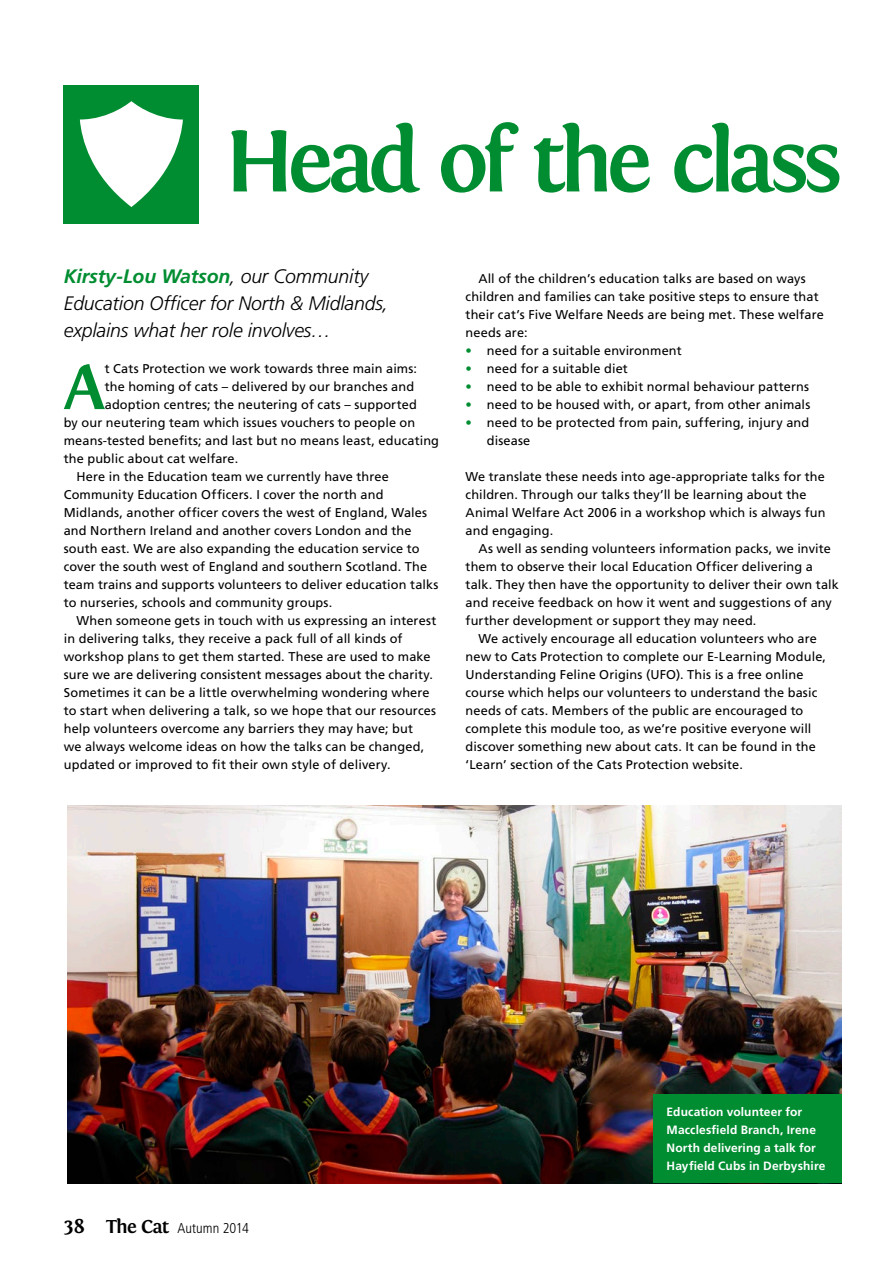
<style>
.page{position:relative;width:893px;height:1263px;background:#fff}
.page>*{position:absolute;margin:0;border:0;box-sizing:border-box;transform-origin:0 0}
.t1{font:700 90.45px "Fontin";letter-spacing:-.07em;color:#008d31}
.t2{font:700 65.85px "Fontin";color:#008d31}
.t3{font:italic 300 19.5px/27px "Frutiger";letter-spacing:-.01em;color:#000}
.t4{font:300 condensed 14.25px "Frutiger";color:#000}
.t5{font:12.75px/18px "Frutiger";letter-spacing:.01em;color:#000}
.t6{font:700 12px/18px "Frutiger";letter-spacing:.01em;color:#fff}
.s1{font-weight:700;color:#008d31}
.s2{color:#008d31}
.s3{font-family:"Fontin";font-weight:700;font-stretch:normal;font-size:21px}
.s4{font-family:"Fontin";font-weight:700;font-stretch:normal;font-size:19.5px}
</style>
<div class="page">
<img style="left:67px;top:805px;width:775px;height:378px">
<div style="left:654px;top:1094px;width:188px;height:89px;background:#008d31"></div>
<div style="left:64px;top:85px;width:135px;height:138px;background:#008d31"></div>
<svg style="left:80px;top:101px;width:103px;height:106px"></svg>
<h1 class="t1" style="left:225px;top:111px;width:619px">Head of the class</h1>
<h3 class="t3" style="left:64px;top:263px;width:326px"><span class="s1">Kirsty-Lou Watson</span>, our Community<br>Education Officer for North &amp; Midlands, explains what her role involves…</h3>
<h2 class="t2" style="left:64px;top:350px;width:42px">A</h2>
<p class="t5" style="left:105px;top:359px;width:314px">t Cats Protection we work towards three main aims:</p>
<p class="t5" style="left:105px;top:377px;width:311px">the homing of cats – delivered by our branches and</p>
<p class="t5" style="left:105px;top:396px;width:314px">adoption centres; the neutering of cats – supported</p>
<p class="t5" style="left:64px;top:414px;width:353px">by our neutering team which issues vouchers to people on</p>
<p class="t5" style="left:64px;top:432px;width:377px">means-tested benefits; and last but no means least, educating</p>
<p class="t5" style="left:64px;top:450px;width:176px">the public about cat welfare.</p>
<p class="t5" style="left:77px;top:468px;width:314px">Here in the Education team we currently have three</p>
<p class="t5" style="left:64px;top:486px;width:321px">Community Education Officers. I cover the north and</p>
<p class="t5" style="left:64px;top:504px;width:365px">Midlands, another officer covers the west of England, Wales</p>
<p class="t5" style="left:64px;top:522px;width:349px">and Northern Ireland and another covers London and the</p>
<p class="t5" style="left:64px;top:540px;width:357px">south east. We are also expanding the education service to</p>
<p class="t5" style="left:64px;top:558px;width:365px">cover the south west of England and southern Scotland. The</p>
<p class="t5" style="left:64px;top:576px;width:376px">team trains and supports volunteers to deliver education talks</p>
<p class="t5" style="left:64px;top:594px;width:270px">to nurseries, schools and community groups.</p>
<p class="t5" style="left:77px;top:612px;width:361px">When someone gets in touch with us expressing an interest</p>
<p class="t5" style="left:64px;top:630px;width:340px">in delivering talks, they receive a pack full of all kinds of</p>
<p class="t5" style="left:64px;top:648px;width:368px">workshop plans to get them started. These are used to make</p>
<p class="t5" style="left:64px;top:666px;width:371px">sure we are delivering consistent messages about the charity.</p>
<p class="t5" style="left:64px;top:684px;width:367px">Sometimes it can be a little overwhelming wondering where</p>
<p class="t5" style="left:64px;top:702px;width:374px">to start when delivering a talk, so we hope that our resources</p>
<p class="t5" style="left:64px;top:720px;width:351px">help volunteers overcome any barriers they may have; but</p>
<p class="t5" style="left:64px;top:738px;width:362px">we always welcome ideas on how the talks can be changed,</p>
<p class="t5" style="left:64px;top:756px;width:328px">updated or improved to fit their own style of delivery.</p>
<p class="t5" style="left:466px;top:270px;width:360px;text-indent:13px">All of the children’s education talks are based on ways children and families can take positive steps to ensure that their cat’s Five Welfare Needs are being met. These welfare needs are:</p>
<p class="t5" style="left:466px;top:342px;width:218px"><span class="s2">•</span> need for a suitable environment</p>
<p class="t5" style="left:466px;top:360px;width:164px"><span class="s2">•</span> need for a suitable diet</p>
<p class="t5" style="left:466px;top:378px;width:345px"><span class="s2">•</span> need to be able to exhibit normal behaviour patterns</p>
<p class="t5" style="left:466px;top:396px;width:346px"><span class="s2">•</span> need to be housed with, or apart, from other animals</p>
<p class="t5" style="left:487px;top:414px;width:324px;text-indent:-21px"><span class="s2">•</span> need to be protected from pain, suffering, injury and disease</p>
<p class="t5" style="left:466px;top:468px;width:361px">We translate these needs into age-appropriate talks for the children. Through our talks they’ll be learning about the Animal Welfare Act 2006 in a workshop which is always fun and engaging.</p>
<p class="t5" style="left:478px;top:540px;width:354px">As well as sending volunteers information packs, we invite</p>
<p class="t5" style="left:466px;top:558px;width:349px">them to observe their local Education Officer delivering a</p>
<p class="t5" style="left:466px;top:576px;width:375px">talk. They then have the opportunity to deliver their own talk</p>
<p class="t5" style="left:466px;top:594px;width:368px">and receive feedback on how it went and suggestions of any</p>
<p class="t5" style="left:466px;top:612px;width:292px">further development or support they may need.</p>
<p class="t5" style="left:478px;top:630px;width:340px">We actively encourage all education volunteers who are</p>
<p class="t5" style="left:466px;top:648px;width:362px">new to Cats Protection to complete our E-Learning Module,</p>
<p class="t5" style="left:466px;top:666px;width:339px">Understanding Feline Origins (UFO). This is a free online</p>
<p class="t5" style="left:466px;top:684px;width:353px">course which helps our volunteers to understand the basic</p>
<p class="t5" style="left:466px;top:702px;width:339px">needs of cats. Members of the public are encouraged to</p>
<p class="t5" style="left:466px;top:720px;width:347px">complete this module too, as we’re positive everyone will</p>
<p class="t5" style="left:466px;top:738px;width:352px">discover something new about cats. It can be found in the</p>
<p class="t5" style="left:466px;top:756px;width:279px">‘Learn’ section of the Cats Protection website.</p>
<p class="t4" style="left:64px;top:1220px;width:187px"><span class="s3">38</span> <span class="s4">The Cat</span> Autumn 2014</p>
<p class="t6" style="left:666px;top:1103px;width:160px">Education volunteer for<br>Macclesfield Branch, Irene<br>North delivering a talk for<br>Hayfield Cubs in Derbyshire</p>
</div>
